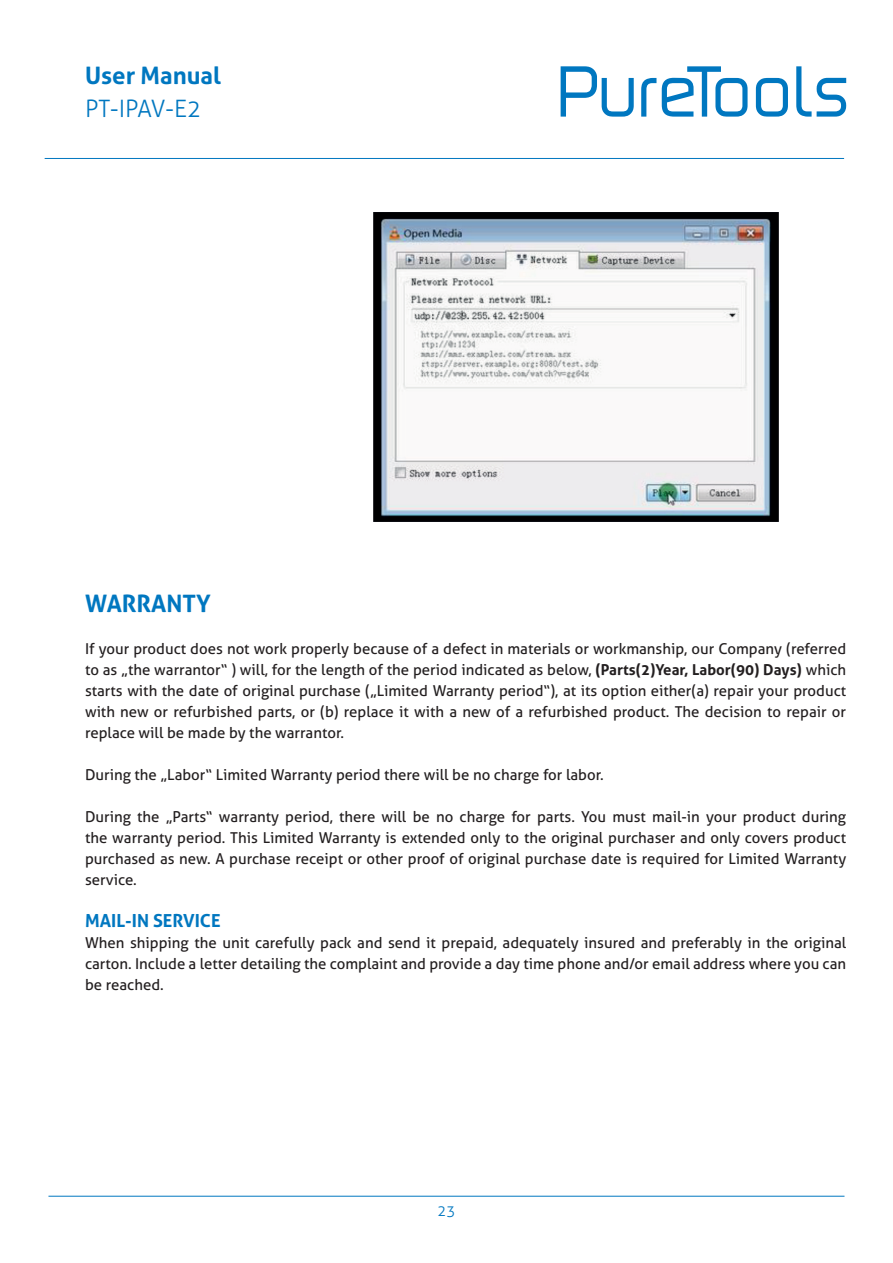
<style>
.page{position:relative;width:893px;height:1263px;background:#fff}
.page>*{position:absolute;margin:0;border:0;box-sizing:border-box;transform-origin:0 0}
.t1{font:700 24px "Aller";color:#0077c0}
.t2{font:300 24px "Aller";color:#0077c0}
.t3{font:700 18px "Aller";color:#0077c0}
.t4{font:15px/21px "Aller";color:#231f20;text-align:justify}
.t5{font:300 15px "Aller";color:#0077c0}
.s1{font-weight:700}
</style>
<div class="page">
<hr style="left:45px;top:158px;width:799px;height:1px;background:#0077c0">
<hr style="left:48px;top:1196px;width:796px;height:1px;background:#0077c0">
<svg style="left:561px;top:66px;width:73px;height:51px"></svg>
<svg style="left:641px;top:78px;width:15px;height:39px"></svg>
<svg style="left:662px;top:66px;width:85px;height:51px"></svg>
<svg style="left:756px;top:78px;width:32px;height:39px"></svg>
<svg style="left:796px;top:66px;width:50px;height:51px"></svg>
<img style="left:373px;top:213px;width:406px;height:308px">
<h1 class="t1" style="left:85px;top:61px;width:137px">User Manual</h1>
<h1 class="t2" style="left:85px;top:94px;width:118px">PT-IPAV-E2</h1>
<h1 class="t1" style="left:85px;top:588px;width:127px">WARRANTY</h1>
<p class="t4" style="left:85px;top:638px;width:763px">If your product does not work properly because of a defect in materials or workmanship, our Company (referred to as „the warrantor“ ) will, for the length of the period indicated as below, <span class="s1">(Parts(2)Year, Labor(90) Days)</span> which starts with the date of original purchase („Limited Warranty period“), at its option either(a) repair your product with new or refurbished parts, or (b) replace it with a new of a refurbished product. The decision to repair or replace will be made by the warrantor.</p>
<p class="t4" style="left:85px;top:764px;width:520px">During the „Labor“ Limited Warranty period there will be no charge for labor.</p>
<p class="t4" style="left:85px;top:806px;width:763px">During the „Parts“ warranty period, there will be no charge for parts. You must mail-in your product during the warranty period. This Limited Warranty is extended only to the original purchaser and only covers product purchased as new. A purchase receipt or other proof of original purchase date is required for Limited Warranty service.</p>
<p class="t3" style="left:85px;top:909px;width:137px">MAIL-IN SERVICE</p>
<p class="t4" style="left:85px;top:932px;width:763px">When shipping the unit carefully pack and send it prepaid, adequately insured and preferably in the original carton. Include a letter detailing the complaint and provide a day time phone and/or email address where you can be reached.</p>
<p class="t5" style="left:437px;top:1202px;width:19px">23</p>
</div>
